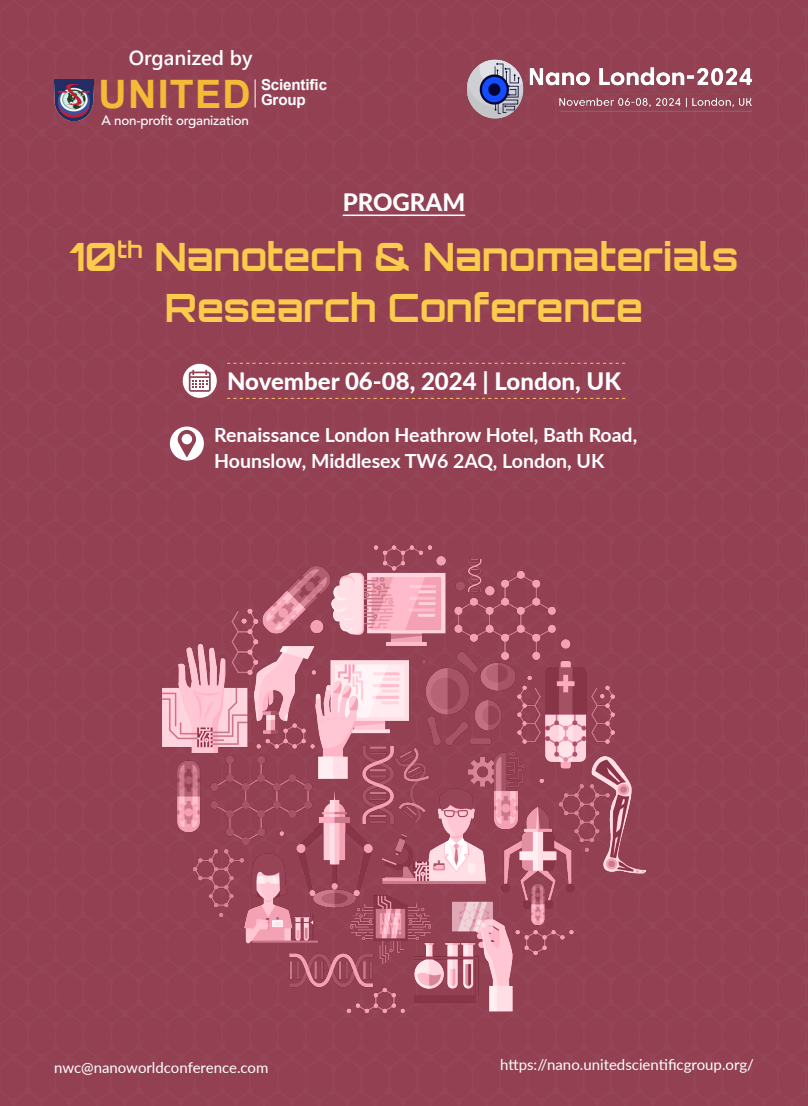
<style>
.page{position:relative;width:808px;height:1106px;background:#934053}
.page>*{position:absolute;margin:0;border:0;box-sizing:border-box;transform-origin:0 0}
.t1{font:700 39.15px "Arial";letter-spacing:.03em;color:#f4bb36}
.t2{font:700 39px "Orbitron";color:#fbcb4e}
.t3{font:800 24px "Lato";color:#fff}
.t4{font:600 20.4px "Segoe UI";color:#fff}
.t5{font:700 19.5px/25.5px "Lato";color:#fff}
.t6{font:700 15.15px/14.1px "Arial";letter-spacing:-.01em;color:#fff}
.t7{font:15px "Lato";color:#fff}
.t8{font:500 13.35px "Avenir LT Std";letter-spacing:-.015em;color:#fff}
</style>
<div class="page">
<img style="left:163px;top:545px;width:482px;height:467px">
<img style="left:464px;top:54px;width:291px;height:69px">
<div style="left:170px;top:427px;width:34px;height:34px;background:#fff;border-radius:50%"></div>
<svg style="left:178px;top:430px;width:18px;height:27px"></svg>
<svg style="left:227px;top:398px;width:398px;height:1px"></svg>
<svg style="left:227px;top:363px;width:398px;height:1px"></svg>
<div style="left:183px;top:364px;width:34px;height:34px;background:#fff;border-radius:50%"></div>
<svg style="left:189px;top:370px;width:22px;height:22px"></svg>
<img style="left:54px;top:79px;width:40px;height:42px">
<svg style="left:255px;top:79px;width:1px;height:29px"></svg>
<hr style="left:343px;top:215px;width:122px;height:1px;background:#fff">
<p class="t4" style="left:129px;top:38px;width:125px">Organized by</p>
<p class="t1" style="left:99px;top:67px;width:154px">UNITED</p>
<p class="t6" style="left:261px;top:78px;width:68px">Scientific<br>Group</p>
<p class="t8" style="left:101px;top:112px;width:149px">A non-profit organization</p>
<p class="t3" style="left:343px;top:184px;width:124px">PROGRAM</p>
<p class="t2" style="left:69px;top:233px;width:670px">10<sup>th</sup> Nanotech &amp; Nanomaterials</p>
<p class="t2" style="left:165px;top:284px;width:479px">Research Conference</p>
<p class="t3" style="left:227px;top:364px;width:395px">November 06-08, 2024 | London, UK</p>
<p class="t5" style="left:214px;top:422px;width:425px">Renaissance London Heathrow Hotel, Bath Road,<br>Hounslow, Middlesex TW6 2AQ, London, UK</p>
<p class="t7" style="left:54px;top:1057px;width:216px">nwc@nanoworldconference.com</p>
<p class="t7" style="left:500px;top:1054px;width:255px">https://nano.unitedscientificgroup.org/</p>
</div>
